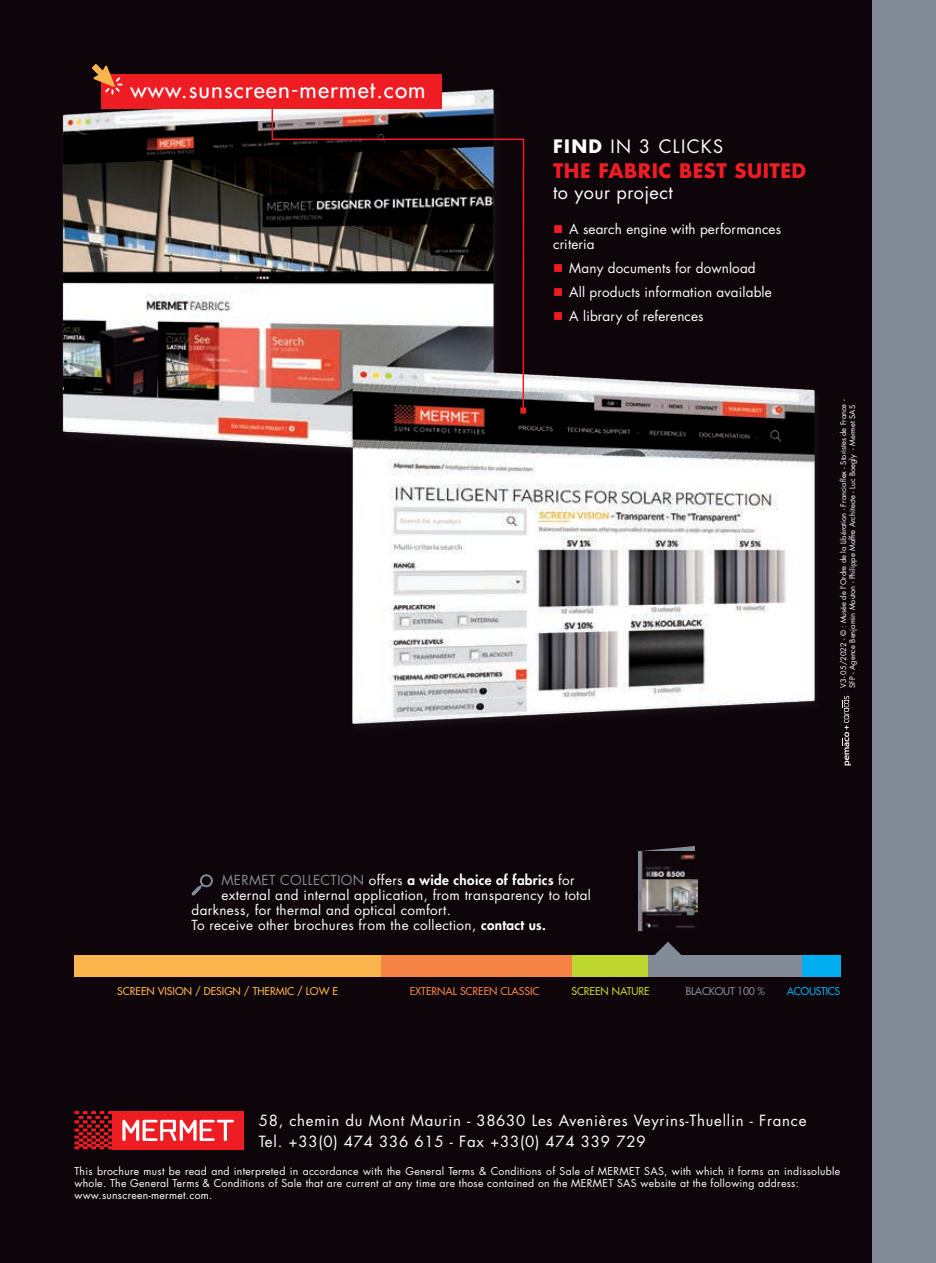
<style>
.page{position:relative;width:936px;height:1263px;background:#fff}
.page>*{position:absolute;margin:0;border:0;box-sizing:border-box;transform-origin:0 0}
.t1{font:22.5px "Futura";letter-spacing:.05em;color:#fff}
.t2{font:700 19.5px "Futura";letter-spacing:.025em;color:#ee1d23}
.t3{font:18px "Futura";letter-spacing:.075em;color:#fff}
.t4{font:18px "Futura";letter-spacing:.025em;color:#fff}
.t5{font:15px/21px "Futura";letter-spacing:.05em;color:#fff}
.t6{font:13.5px/15px "Futura";letter-spacing:.025em;color:#fff}
.t7{font:800 13.5px "Futura";letter-spacing:.025em;color:#fff}
.t8{font:10.5px/12px "Futura";letter-spacing:.025em;color:#fff}
.t9{font:10.5px "Futura";color:#fcb54c}
.t10{font:10.5px "Futura";color:#f58345}
.t11{font:10.5px "Futura";color:#bed630}
.t12{font:10.5px "Futura";letter-spacing:-.025em;color:#838a98}
.t13{font:10.5px "Futura";letter-spacing:-.025em;color:#00aeef}
.t14{font:7.5px/9px "Futura";color:#fff}
.s1{font-weight:700}
.s2{color:#ee1d23}
.s3{font-weight:400;color:#838a98}
.s4{font-weight:400}
.s5{font-weight:800}
</style>
<div class="page">
<img style="left:0;top:0;width:935px;height:1263px">
<img style="left:271px;top:95px;width:254px;height:317px">
<svg style="left:520px;top:408px;width:6px;height:6px"></svg>
<div style="left:101px;top:74px;width:340px;height:34px;background:#ee1d23"></div>
<svg style="left:91px;top:64px;width:31px;height:31px"></svg>
<svg style="left:842px;top:696px;width:8px;height:69px"></svg>
<p class="t1" style="left:130px;top:75px;width:296px">www.sunscreen-mermet.com</p>
<p class="t3" style="left:553px;top:134px;width:172px"><span class="s1">FIND</span> IN 3 CLICKS</p>
<p class="t2" style="left:553px;top:157px;width:255px">THE FABRIC BEST SUITED</p>
<p class="t4" style="left:553px;top:180px;width:121px">to your project</p>
<p class="t6" style="left:553px;top:221px;width:229px"><span class="s2">■</span> A search engine with performances criteria</p>
<p class="t6" style="left:553px;top:260px;width:204px"><span class="s2">■</span> Many documents for download</p>
<p class="t6" style="left:553px;top:284px;width:220px"><span class="s2">■</span> All products information available</p>
<p class="t6" style="left:553px;top:308px;width:152px"><span class="s2">■</span> A library of references</p>
<p class="t14" style="left:838px;top:688px;width:289px;rotate:-90deg">V3- 05/2022 - © : Musée de l'Ordre de la Libération - Franciaflex - Storistes de France -<br>SFP - Agence Benjamin Mouton - Philippe Maffre Architecte - Luc Boegly - Mermet SAS</p>
<p class="t7" style="left:221px;top:871px;width:354px"><span class="s3">MERMET COLLECTION</span> <span class="s4">offers</span> a wide choice of fabrics <span class="s4">for</span></p>
<p class="t6" style="left:192px;top:887px;width:401px;text-indent:30px">external and internal application, from transparency to total darkness, for thermal and optical comfort.<br>To receive other brochures from the collection, <span class="s5">contact us.</span></p>
<p class="t9" style="left:117px;top:984px;width:222px">SCREEN VISION / DESIGN / THERMIC / LOW E</p>
<p class="t10" style="left:410px;top:984px;width:131px">EXTERNAL SCREEN CLASSIC</p>
<p class="t11" style="left:571px;top:984px;width:80px">SCREEN NATURE</p>
<p class="t12" style="left:685px;top:984px;width:81px">BLACKOUT 100 %</p>
<p class="t13" style="left:786px;top:984px;width:55px">ACOUSTICS</p>
<p class="t5" style="left:259px;top:1109px;width:549px">58, chemin du Mont Maurin - 38630 Les Avenières Veyrins-Thuellin - France<br>Tel. +33(0) 474 336 615 - Fax +33(0) 474 339 729</p>
<p class="t8" style="left:74px;top:1165px;width:767px">This brochure must be read and interpreted in accordance with the General Terms &amp; Conditions of Sale of MERMET SAS, with which it forms an indissoluble whole. The General Terms &amp; Conditions of Sale that are current at any time are those contained on the MERMET SAS website at the following address:</p>
<p class="t8" style="left:74px;top:1189px;width:139px">www.sunscreen-mermet.com.</p>
</div>
